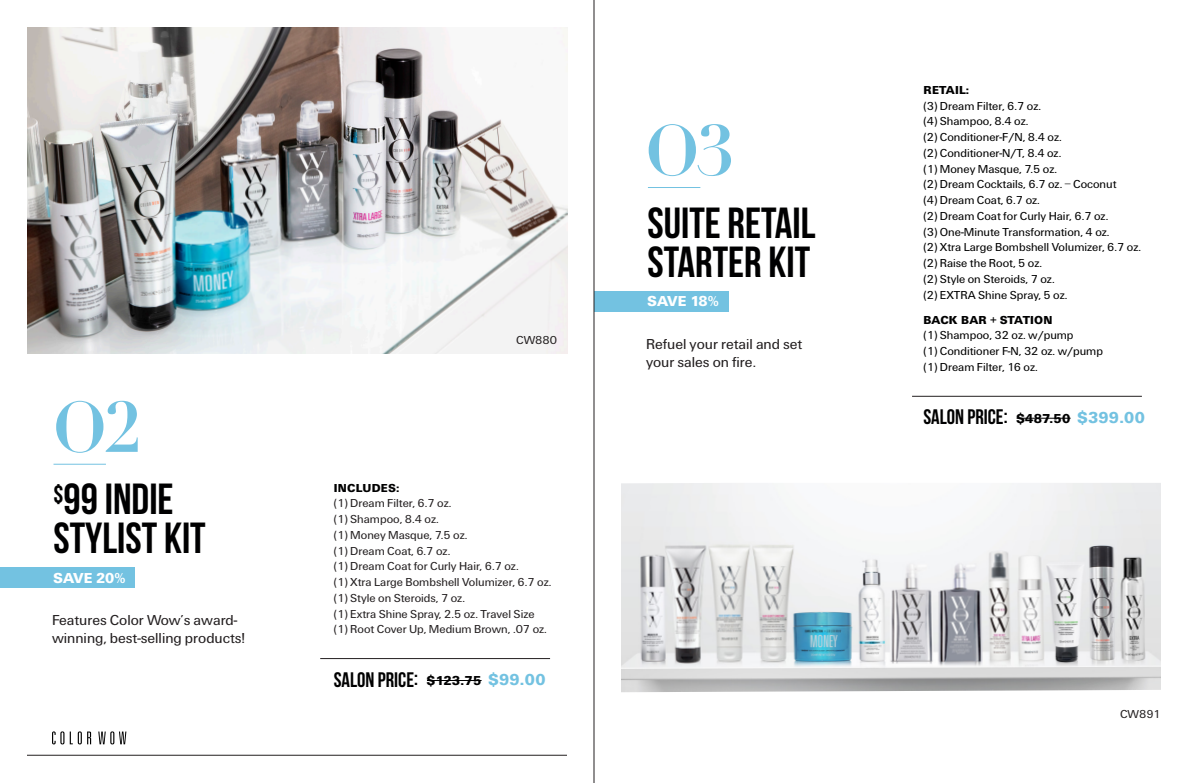
<style>
.page{position:relative;width:1188px;height:783px;background:#fff}
.page>*{position:absolute;margin:0;border:0;box-sizing:border-box;transform-origin:0 0}
.t1{font:700 70.2px "Didot";color:#73c2e1;scale:.9 1}
.t2{font:700 43.5px/39px "Bebas Neue";color:#000001}
.t3{font:700 21px "Bebas Neue";color:#000001}
.t4{font:15px/18px "Univers U55";color:#231f20}
.t5{font:15px "Univers U75";color:#fff}
.t6{font:12px/15.8px "Univers U55";color:#000001}
.t7{font:12px/15.8px "Univers U55";color:#231f20}
.s1{font-family:"Univers U75";color:#000001}
.s2{font-family:"Univers U75";font-weight:400;font-size:13.5px}
.s3{font-family:"Univers U75";font-weight:400;font-size:16.5px;color:#73c2e1}
.s4{font-family:"Univers U75"}
</style>
<div class="page">
<img style="left:27px;top:27px;width:540px;height:327px">
<hr style="left:427px;top:680px;width:55px;height:1px;background:#000001">
<div style="left:0;top:568px;width:134px;height:20px;background:#73c2e1"></div>
<hr style="left:320px;top:658px;width:230px;height:1px;background:#231f20">
<svg style="left:52px;top:731px;width:4px;height:13px"></svg>
<svg style="left:60px;top:731px;width:4px;height:13px"></svg>
<svg style="left:70px;top:732px;width:3px;height:12px"></svg>
<svg style="left:78px;top:731px;width:4px;height:13px"></svg>
<svg style="left:87px;top:732px;width:4px;height:12px"></svg>
<svg style="left:98px;top:732px;width:13px;height:12px"></svg>
<svg style="left:110px;top:731px;width:4px;height:13px"></svg>
<svg style="left:119px;top:732px;width:7px;height:12px"></svg>
<hr style="left:27px;top:755px;width:540px;height:1px;background:#231f20">
<img style="left:621px;top:483px;width:540px;height:209px">
<div style="left:594px;top:291px;width:134px;height:21px;background:#73c2e1"></div>
<hr style="left:648px;top:187px;width:52px;height:1px;background:#73c2e1">
<hr style="left:1017px;top:418px;width:54px;height:1px;background:#000001">
<hr style="left:912px;top:396px;width:230px;height:1px;background:#231f20">
<hr style="left:54px;top:464px;width:52px;height:1px;background:#73c2e1">
<hr style="left:594px;top:0;width:1px;height:783px;background:#231f20">
<p class="t1" style="left:54px;top:383px;width:100px">O2</p>
<p class="t2" style="left:54px;top:479px;width:154px"><sup>$</sup>99 INDIE<br>STYLIST KIT</p>
<p class="t5" style="left:53px;top:568px;width:74px">SAVE 20%</p>
<p class="t4" style="left:52px;top:612px;width:195px">Features Color Wow’s award&shy;winning, best-selling products!</p>
<p class="t7" style="left:516px;top:333px;width:42px">CW880</p>
<p class="t7" style="left:334px;top:481px;width:219px"><span class="s1">INCLUDES:<br></span>(1) Dream Filter, 6.7 oz.<br>(1) Shampoo, 8.4 oz.<br>(1) Money Masque, 7.5 oz.<br>(1) Dream Coat, 6.7 oz.<br>(1) Dream Coat for Curly Hair, 6.7 oz.<br>(1) Xtra Large Bombshell Volumizer, 6.7 oz. (1) Style on Steroids, 7 oz.<br>(1) Extra Shine Spray, 2.5 oz. Travel Size (1) Root Cover Up, Medium Brown, .07 oz.</p>
<p class="t3" style="left:334px;top:668px;width:213px">SALON PRICE: <span class="s2">$123.75</span> <span class="s3">$99.00</span></p>
<p class="t1" style="left:646px;top:106px;width:100px">O3</p>
<p class="t2" style="left:648px;top:203px;width:170px">SUITE RETAIL</p>
<p class="t2" style="left:648px;top:242px;width:164px">STARTER KIT</p>
<p class="t5" style="left:647px;top:291px;width:73px">SAVE 18%</p>
<p class="t4" style="left:646px;top:336px;width:158px">Refuel your retail and set your sales on fire.</p>
<p class="t6" style="left:923px;top:83px;width:219px"><span class="s4">RETAIL:<br></span>(3) Dream Filter, 6.7 oz.<br>(4) Shampoo, 8.4 oz.<br>(2) Conditioner-F/N, 8.4 oz.<br>(2) Conditioner-N/T, 8.4 oz.<br>(1) Money Masque, 7.5 oz.<br>(2) Dream Cocktails, 6.7 oz. – Coconut<br>(4) Dream Coat, 6.7 oz.<br>(2) Dream Coat for Curly Hair, 6.7 oz.<br>(3) One-Minute Transformation, 4 oz.<br>(2) Xtra Large Bombshell Volumizer, 6.7 oz. (2) Raise the Root, 5 oz.<br>(2) Style on Steroids, 7 oz.<br>(2) EXTRA Shine Spray, 5 oz.</p>
<p class="t6" style="left:923px;top:313px;width:181px"><span class="s4">BACK BAR + STATION<br></span>(1) Shampoo, 32 oz. w/pump<br>(1) Conditioner F-N, 32 oz. w/pump (1) Dream Filter, 16 oz.</p>
<p class="t3" style="left:923px;top:405px;width:223px">SALON PRICE: <span class="s2">$487.50</span> <span class="s3">$399.00</span></p>
<p class="t7" style="left:1120px;top:707px;width:42px">CW891</p>
</div>
